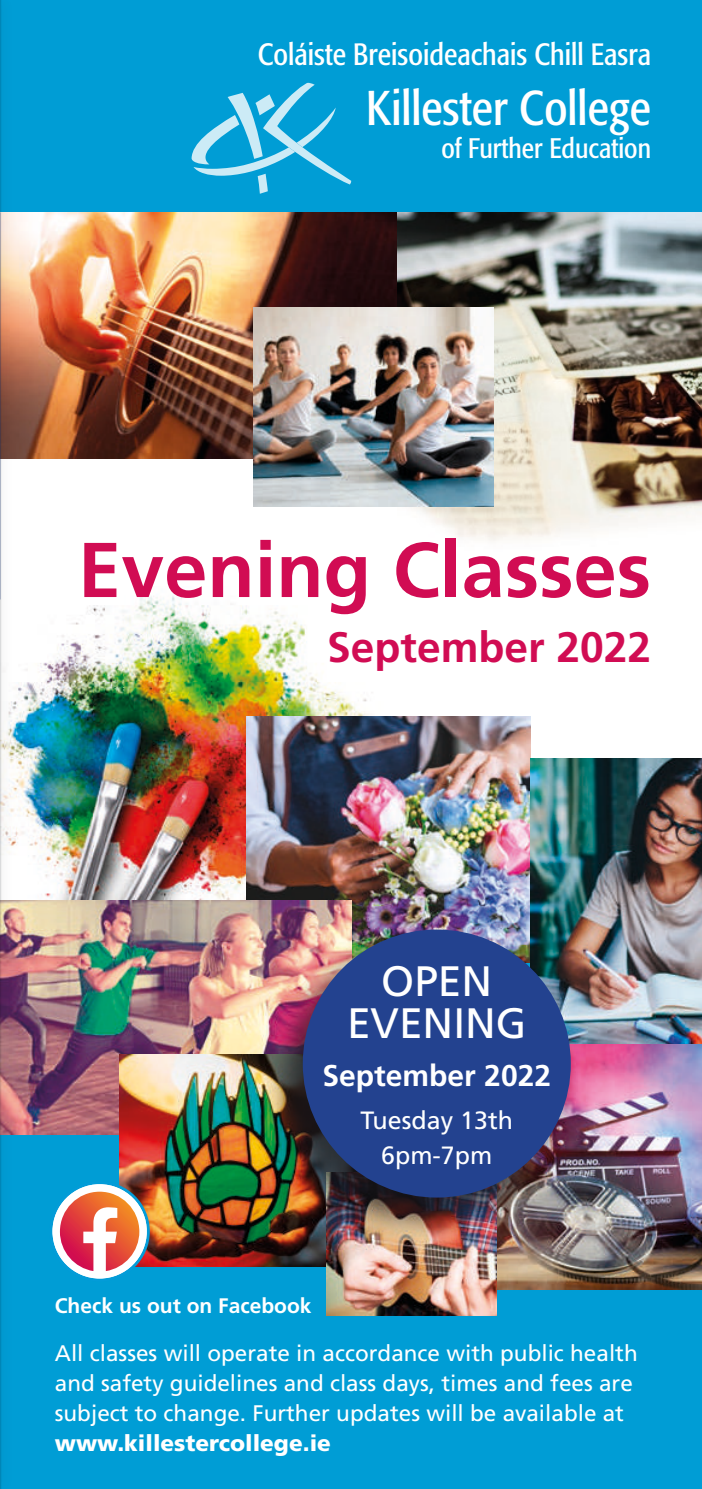
<style>
.page{position:relative;width:702px;height:1489px;background:#fff}
.page>*{position:absolute;margin:0;border:0;box-sizing:border-box;transform-origin:0 0}
.t1{font:700 77.5px "Frutiger LT Std";color:#d10c53}
.t2{font:condensed 48.25px "Formata";color:#fff}
.t3{font:700 42.5px "Frutiger LT Std";color:#d10c53}
.t4{font:42.5px/42.5px "Frutiger LT Std";color:#fff;text-align:center}
.t5{font:condensed 30.5px "Formata";color:#fff}
.t6{font:700 30px "Frutiger LT Std";color:#fff}
.t7{font:condensed 28px "Formata";color:#fff}
.t8{font:25px/35px "Frutiger LT Std";color:#fff;text-align:center}
.t9{font:22.5px/30px "Frutiger LT Std";color:#fff}
.t10{font:900 22.5px "Frutiger LT Std";color:#fff}
.t11{font:700 21px "Frutiger LT Std";color:#fff}
</style>
<div class="page">
<div style="left:0;top:0;width:702px;height:1488px;background:#009dd5"></div>
<div style="left:0;top:425px;width:702px;height:350px;background:#fff"></div>
<img style="left:13px;top:596px;width:356px;height:304px">
<img style="left:247px;top:716px;width:283px;height:210px">
<img style="left:13px;top:900px;width:338px;height:234px">
<img style="left:530px;top:758px;width:172px;height:286px">
<img style="left:496px;top:1044px;width:206px;height:245px">
<img style="left:119px;top:1054px;width:207px;height:212px">
<img style="left:326px;top:1240px;width:170px;height:75px">
<img style="left:13px;top:213px;width:385px;height:245px">
<div style="left:264px;top:926px;width:314px;height:314px;background:#1a181c;opacity:.75"></div>
<div style="left:303px;top:929px;width:267px;height:268px;background:#23428f;border-radius:50%"></div>
<img style="left:398px;top:213px;width:304px;height:328px">
<img style="left:253px;top:307px;width:240px;height:199px">
<svg style="left:49px;top:1181px;width:101px;height:100px"></svg>
<div style="left:52px;top:1184px;width:95px;height:94px;background:#fff;border-radius:50%"></div>
<svg style="left:60px;top:1191px;width:79px;height:79px"></svg>
<svg style="left:191px;top:83px;width:161px;height:111px"></svg>
<div style="left:0;top:0;width:13px;height:1488px;background:#1a181c;opacity:.3"></div>
<hr style="left:0;top:0;width:1px;height:1488px;background:#dadbdc">
<h3 class="t5" style="left:258px;top:37px;width:395px">Coláiste Breisoideachais Chill Easra</h3>
<h2 class="t2" style="left:366px;top:79px;width:286px">Killester College</h2>
<p class="t7" style="left:441px;top:132px;width:211px">of Further Education</p>
<h1 class="t1" style="left:78px;top:524px;width:574px">Evening Classes</h1>
<h3 class="t3" style="left:327px;top:622px;width:325px">September 2022</h3>
<h3 class="t4" style="left:347px;top:959px;width:181px">OPEN<br>EVENING</h3>
<h3 class="t6" style="left:322px;top:1058px;width:230px">September 2022</h3>
<p class="t8" style="left:360px;top:1102px;width:154px">Tuesday 13th<br>6pm-7pm</p>
<p class="t11" style="left:55px;top:1292px;width:258px">Check us out on Facebook</p>
<p class="t9" style="left:55px;top:1337px;width:584px">All classes will operate in accordance with public health and safety guidelines and class days, times and fees are subject to change. Further updates will be available at</p>
<p class="t10" style="left:55px;top:1428px;width:277px">www.killestercollege.ie</p>
</div>
